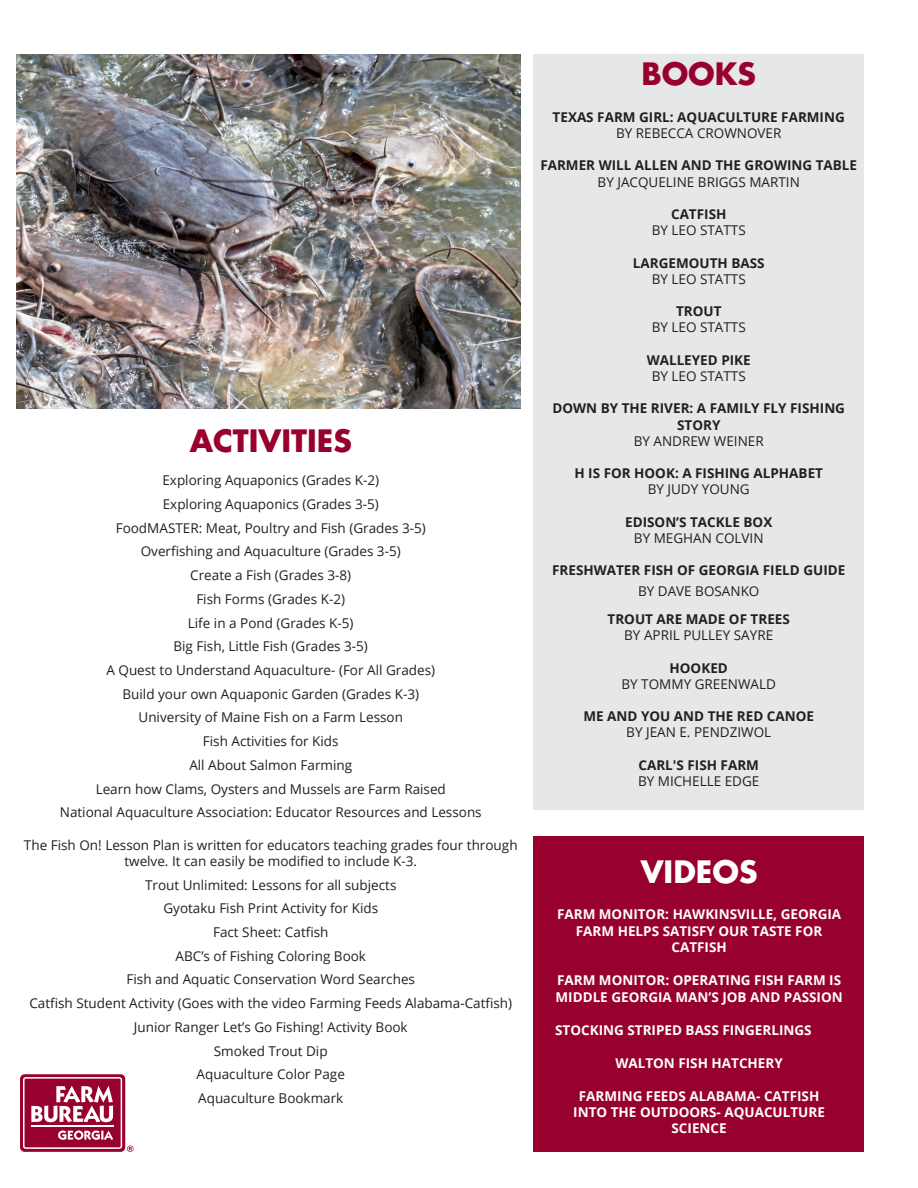
<style>
.page{position:relative;width:918px;height:1188px;background:#fff}
.page>*{position:absolute;margin:0;border:0;box-sizing:border-box;transform-origin:0 0}
.t1{font:700 30px "Futura LT Pro";color:#98012d}
.t2{font:700 30px "Futura LT Pro";color:#fff}
.t3{font:13.5px/23.7px "Open Sans";color:#231f20;text-align:center}
.t4{font:700 13.5px/16.2px "Open Sans";color:#231f20;text-align:center}
.t5{font:700 13.5px/16.5px "Open Sans";color:#fff;text-align:center}
.s1{font-weight:400}
.s2{font-weight:700}
</style>
<div class="page">
<div style="left:534px;top:54px;width:330px;height:756px;background:#e6e7e9"></div>
<div style="left:534px;top:836px;width:330px;height:315px;background:#98012d"></div>
<img style="left:16px;top:54px;width:505px;height:354px">
<div style="left:20px;top:1074px;width:105px;height:78px;background:#98012d;border-radius:5px"></div>
<svg style="left:23px;top:1077px;width:110px;height:75px"></svg>
<p class="t1" style="left:190px;top:418px;width:164px">ACTIVITIES</p>
<p class="t3" style="left:60px;top:468px;width:423px">Exploring Aquaponics (Grades K-2)<br>Exploring Aquaponics (Grades 3-5)<br>FoodMASTER: Meat, Poultry and Fish (Grades 3-5)<br>Overfishing and Aquaculture (Grades 3-5)<br>Create a Fish (Grades 3-8)<br>Fish Forms (Grades K-2)<br>Life in a Pond (Grades K-5)<br>Big Fish, Little Fish (Grades 3-5)<br>A Quest to Understand Aquaculture- (For All Grades)<br>Build your own Aquaponic Garden (Grades K-3)<br>University of Maine Fish on a Farm Lesson<br>Fish Activities for Kids<br>All About Salmon Farming<br>Learn how Clams, Oysters and Mussels are Farm Raised<br>National Aquaculture Association: Educator Resources and Lessons</p>
<p class="t3" style="left:24px;top:836px;width:495px;line-height:16.2px">The Fish On! Lesson Plan is written for educators teaching grades four through twelve. It can easily be modified to include K-3.</p>
<p class="t3" style="left:29px;top:873px;width:484px">Trout Unlimited: Lessons for all subjects<br>Gyotaku Fish Print Activity for Kids<br>Fact Sheet: Catfish<br>ABC’s of Fishing Coloring Book<br>Fish and Aquatic Conservation Word Searches<br>Catfish Student Activity (Goes with the video Farming Feeds Alabama-Catfish)<br>Junior Ranger Let’s Go Fishing! Activity Book<br>Smoked Trout Dip<br>Aquaculture Color Page<br>Aquaculture Bookmark</p>
<p class="t1" style="left:641px;top:51px;width:116px">BOOKS</p>
<p class="t4" style="left:553px;top:108px;width:294px">TEXAS FARM GIRL: AQUACULTURE FARMING<br><span class="s1">BY REBECCA CROWNOVER</span></p>
<p class="t4" style="left:540px;top:157px;width:318px">FARMER WILL ALLEN AND THE GROWING TABLE<br><span class="s1">BY JACQUELINE BRIGGS MARTIN</span></p>
<p class="t3" style="left:652px;top:206px;width:96px;line-height:16.2px"><span class="s2">CATFISH<br></span>BY LEO STATTS</p>
<p class="t4" style="left:633px;top:254px;width:133px">LARGEMOUTH BASS<br><span class="s1">BY LEO STATTS</span></p>
<p class="t3" style="left:652px;top:303px;width:96px;line-height:16.2px"><span class="s2">TROUT<br></span>BY LEO STATTS</p>
<p class="t4" style="left:647px;top:351px;width:106px">WALLEYED PIKE<br><span class="s1">BY LEO STATTS</span></p>
<p class="t4" style="left:552px;top:400px;width:294px">DOWN BY THE RIVER: A FAMILY FLY FISHING<br>STORY<br><span class="s1">BY ANDREW WEINER</span></p>
<p class="t4" style="left:574px;top:465px;width:250px">H IS FOR HOOK: A FISHING ALPHABET<br><span class="s1">BY JUDY YOUNG</span></p>
<p class="t4" style="left:625px;top:513px;width:149px">EDISON’S TACKLE BOX<br><span class="s1">BY MEGHAN COLVIN</span></p>
<p class="t4" style="left:552px;top:560px;width:295px;line-height:20.5px">FRESHWATER FISH OF GEORGIA FIELD GUIDE<br><span class="s1">BY DAVE BOSANKO</span></p>
<p class="t4" style="left:608px;top:611px;width:184px">TROUT ARE MADE OF TREES<br><span class="s1">BY APRIL PULLEY SAYRE</span></p>
<p class="t3" style="left:622px;top:659px;width:156px;line-height:16.2px"><span class="s2">HOOKED<br></span>BY TOMMY GREENWALD</p>
<p class="t4" style="left:583px;top:708px;width:232px">ME AND YOU AND THE RED CANOE<br><span class="s1">BY JEAN E. PENDZIWOL</span></p>
<p class="t4" style="left:638px;top:756px;width:123px;text-align:left">CARL'S FISH FARM<br><span class="s1">BY MICHELLE EDGE</span></p>
<p class="t2" style="left:641px;top:848px;width:118px">VIDEOS</p>
<p class="t5" style="left:557px;top:906px;width:286px">FARM MONITOR: HAWKINSVILLE, GEORGIA<br>FARM HELPS SATISFY OUR TASTE FOR<br>CATFISH</p>
<p class="t5" style="left:556px;top:972px;width:289px;text-align:left">FARM MONITOR: OPERATING FISH FARM IS<br>MIDDLE GEORGIA MAN’S JOB AND PASSION</p>
<p class="t5" style="left:555px;top:1021px;width:258px">STOCKING STRIPED BASS FINGERLINGS</p>
<p class="t5" style="left:615px;top:1054px;width:169px">WALTON FISH HATCHERY</p>
<p class="t5" style="left:573px;top:1087px;width:253px">FARMING FEEDS ALABAMA- CATFISH<br>INTO THE OUTDOORS- AQUACULTURE<br>SCIENCE</p>
</div>
